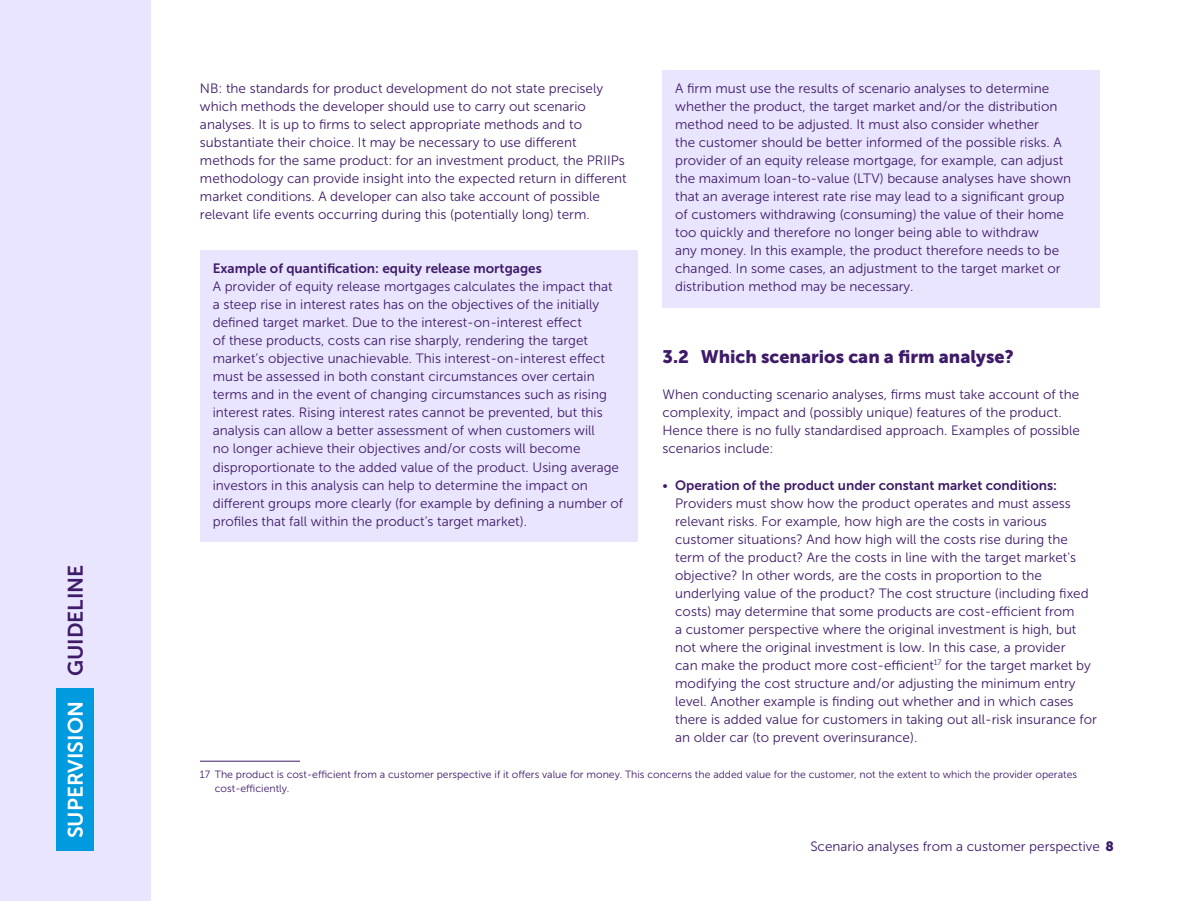
<style>
.page{position:relative;width:1200px;height:901px;background:#fff}
.page>*{position:absolute;margin:0;border:0;box-sizing:border-box;transform-origin:0 0}
.t1{font:21px "Museo Sans 700";color:#fff}
.H2_Paragraafkop_NR{font:18px "Museo Sans 900";color:#3e1b68}
.P_Kadertekst{font:13.5px/18px "Museo Sans 300";color:#3e1b68}
.P_Platte_tekst{font:13.5px/18px "Museo Sans 300";color:#3e1b68}
.H3_Kaderkop{font:13.5px "Museo Sans 700";color:#3e1b68}
.Voetnote{font:10.5px/13.5px "Museo Sans 300";color:#3e1b68}
.s1{color:#3e1b68}
.s2{font-family:"Museo Sans 700"}
.s3{font-family:"Museo Sans 900"}
</style>
<div class="page">
<div style="left:0;top:0;width:150px;height:900px;background:#e9e5ff"></div>
<div style="left:56px;top:688px;width:38px;height:162px;background:#009ade"></div>
<div style="left:200px;top:250px;width:437px;height:39px;background:#e9e5ff"></div>
<div style="left:200px;top:268px;width:437px;height:273px;background:#e9e5ff"></div>
<hr style="left:200px;top:760px;width:100px;height:1px;background:#3e1b68">
<div style="left:662px;top:70px;width:438px;height:237px;background:#e9e5ff"></div>
<h1 class="t1" style="left:64px;top:837px;width:275px;rotate:-90deg">SUPERVISION <span class="s1">GUIDELINE</span></h1>
<p class="P_Platte_tekst" style="left:200px;top:79px;width:428px">NB: the standards for product development do not state precisely which methods the developer should use to carry out scenario analyses. It is up to firms to select appropriate methods and to substantiate their choice. It may be necessary to use different methods for the same product: for an investment product, the PRIIPs methodology can provide insight into the expected return in different market conditions. A developer can also take account of possible relevant life events occurring during this (potentially long) term.</p>
<h3 class="H3_Kaderkop" style="left:213px;top:261px;width:331px">Example of quantification: equity release mortgages</h3>
<p class="P_Kadertekst" style="left:213px;top:277px;width:412px">A provider of equity release mortgages calculates the impact that<br>a steep rise in interest rates has on the objectives of the initially defined target market. Due to the interest-on-interest effect<br>of these products, costs can rise sharply, rendering the target market’s objective unachievable. This interest-on-interest effect must be assessed in both constant circumstances over certain terms and in the event of changing circumstances such as rising interest rates. Rising interest rates cannot be prevented, but this analysis can allow a better assessment of when customers will<br>no longer achieve their objectives and/or costs will become disproportionate to the added value of the product. Using average investors in this analysis can help to determine the impact on different groups more clearly (for example by defining a number of profiles that fall within the product’s target market).</p>
<p class="P_Kadertekst" style="left:675px;top:79px;width:398px">A firm must use the results of scenario analyses to determine whether the product, the target market and/or the distribution method need to be adjusted. It must also consider whether<br>the customer should be better informed of the possible risks. A provider of an equity release mortgage, for example, can adjust the maximum loan-to-value (LTV) because analyses have shown that an average interest rate rise may lead to a significant group of customers withdrawing (consuming) the value of their home too quickly and therefore no longer being able to withdraw<br>any money. In this example, the product therefore needs to be changed. In some cases, an adjustment to the target market or distribution method may be necessary.</p>
<h2 class="H2_Paragraafkop_NR" style="left:662px;top:346px;width:353px">3.2 Which scenarios can a firm analyse?</h2>
<p class="P_Platte_tekst" style="left:662px;top:385px;width:419px">When conducting scenario analyses, firms must take account of the complexity, impact and (possibly unique) features of the product.<br>Hence there is no fully standardised approach. Examples of possible scenarios include:</p>
<p class="P_Kadertekst" style="left:675px;top:475px;width:423px;text-indent:-13px">• <span class="s2">Operation of the product under constant market conditions:<br></span>Providers must show how the product operates and must assess relevant risks. For example, how high are the costs in various customer situations? And how high will the costs rise during the term of the product? Are the costs in line with the target market's objective? In other words, are the costs in proportion to the underlying value of the product? The cost structure (including fixed costs) may determine that some products are cost-efficient from<br>a customer perspective where the original investment is high, but not where the original investment is low. In this case, a provider<br>can make the product more cost-efficient<sup>17</sup> for the target market by modifying the cost structure and/or adjusting the minimum entry level. Another example is finding out whether and in which cases there is added value for customers in taking out all-risk insurance for an older car (to prevent overinsurance).</p>
<p class="Voetnote" style="left:215px;top:767px;width:864px;text-indent:-15px">17 The product is cost-efficient from a customer perspective if it offers value for money. This concerns the added value for the customer, not the extent to which the provider operates cost-efficiently.</p>
<p class="P_Kadertekst" style="left:810px;top:836px;width:305px">Scenario analyses from a customer perspective <span class="s3">8</span></p>
</div>
